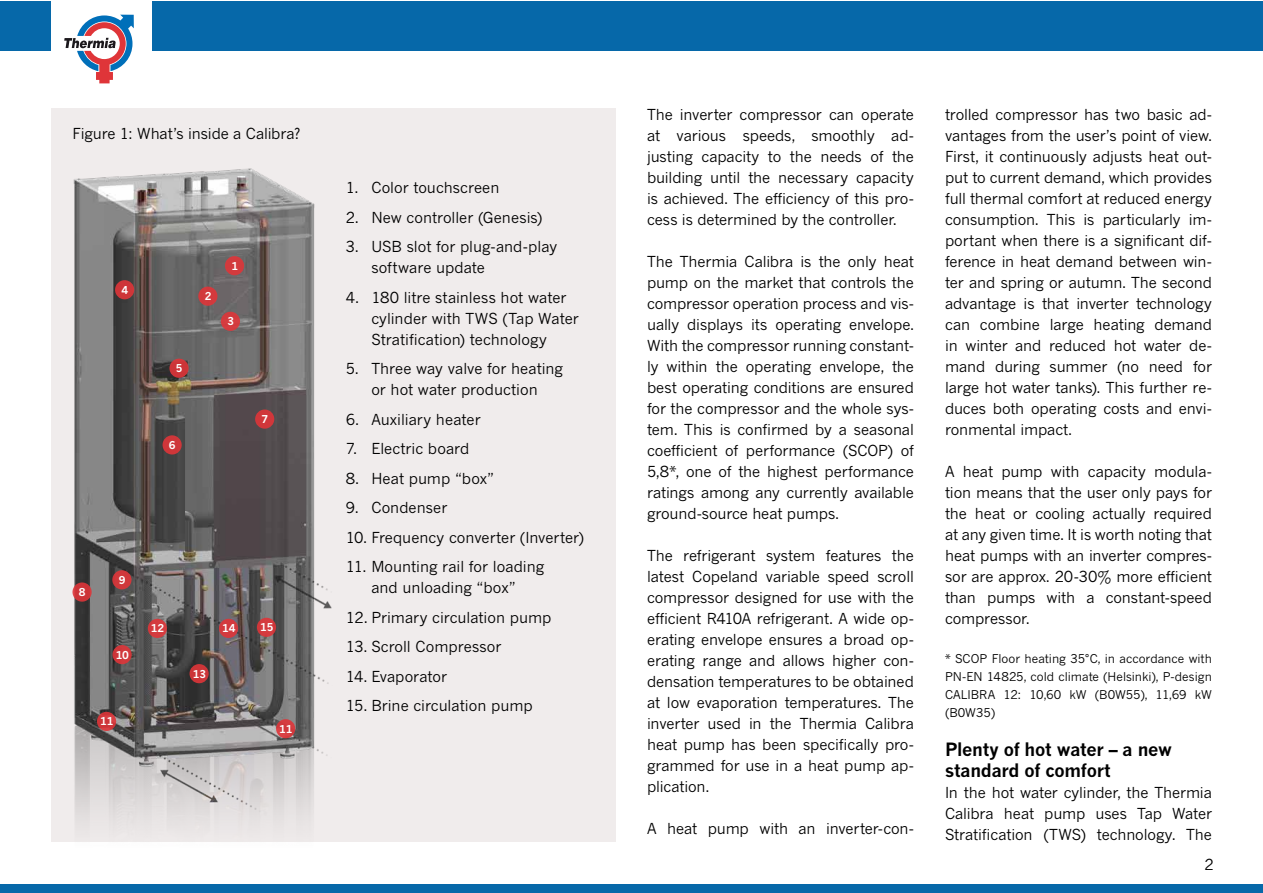
<style>
.page{position:relative;width:1263px;height:893px;background:#fff}
.page>*{position:absolute;margin:0;border:0;box-sizing:border-box;transform-origin:0 0}
.t1{font:700 18px/21px "News Gothic MT Pro";letter-spacing:-.015em;color:#000}
.t2{font:15px/21px "News Gothic MT Pro";letter-spacing:-.005em;color:#000;text-align:justify}
.t3{font:12px/18px "News Gothic MT Pro";color:#000;text-align:justify}
.t4{font:700 10.65px "News Gothic MT Pro";letter-spacing:-.01em;color:#fff}
</style>
<div class="page">
<div style="left:1px;top:1px;width:1262px;height:49px;background:#0668a9"></div>
<div style="left:51px;top:0;width:101px;height:101px;background:#fff"></div>
<svg style="left:64px;top:15px;width:70px;height:68px"></svg>
<div style="left:51px;top:108px;width:565px;height:734px;background:#f0ecec"></div>
<img style="left:73px;top:168px;width:259px;height:657px">
<div style="left:198px;top:287px;width:19px;height:19px;background:#d2393d;border-radius:50%"></div>
<div style="left:225px;top:256px;width:19px;height:19px;background:#d33a3d;border-radius:50%"></div>
<div style="left:221px;top:312px;width:19px;height:19px;background:#d33b3f;border-radius:50%"></div>
<div style="left:115px;top:280px;width:19px;height:19px;background:#ce3539;border-radius:50%"></div>
<svg style="left:169px;top:359px;width:20px;height:19px"></svg>
<svg style="left:162px;top:435px;width:20px;height:19px"></svg>
<svg style="left:255px;top:409px;width:19px;height:20px"></svg>
<svg style="left:97px;top:712px;width:19px;height:19px"></svg>
<div style="left:113px;top:645px;width:19px;height:19px;background:#d0383c;border-radius:50%"></div>
<div style="left:190px;top:664px;width:19px;height:19px;background:#cd3438;border-radius:50%"></div>
<div style="left:112px;top:570px;width:19px;height:19px;background:#d0383b;border-radius:50%"></div>
<svg style="left:148px;top:619px;width:19px;height:19px"></svg>
<svg style="left:72px;top:582px;width:20px;height:20px"></svg>
<div style="left:276px;top:719px;width:19px;height:19px;background:#d43c40;border-radius:50%"></div>
<div style="left:219px;top:619px;width:19px;height:19px;background:#d33a3f;border-radius:50%"></div>
<div style="left:1px;top:884px;width:1262px;height:9px;background:#0668a9"></div>
<div style="left:257px;top:618px;width:19px;height:19px;background:#d43c40;border-radius:50%"></div>
<p class="t2" style="left:72px;top:123px;width:229px">Figure 1: What’s inside a Calibra?</p>
<p class="t4" style="left:122px;top:283px;width:8px">4</p>
<p class="t4" style="left:176px;top:362px;width:8px">5</p>
<p class="t4" style="left:205px;top:290px;width:8px">2</p>
<p class="t4" style="left:231px;top:259px;width:8px">1</p>
<p class="t4" style="left:227px;top:315px;width:8px">3</p>
<p class="t4" style="left:169px;top:439px;width:8px">6</p>
<p class="t4" style="left:262px;top:413px;width:8px">7</p>
<p class="t4" style="left:79px;top:586px;width:8px">8</p>
<p class="t4" style="left:119px;top:573px;width:8px">9</p>
<p class="t4" style="left:116px;top:648px;width:15px">10</p>
<p class="t4" style="left:151px;top:622px;width:15px">12</p>
<p class="t4" style="left:100px;top:715px;width:15px">11</p>
<p class="t4" style="left:193px;top:667px;width:15px">13</p>
<p class="t4" style="left:222px;top:622px;width:15px">14</p>
<p class="t4" style="left:260px;top:621px;width:15px">15</p>
<p class="t4" style="left:279px;top:722px;width:15px">11</p>
<p class="t2" style="left:346px;top:177px;width:155px">1. Color touchscreen</p>
<p class="t2" style="left:346px;top:206px;width:198px">2. New controller (Genesis)</p>
<p class="t2" style="left:371px;top:236px;width:187px;text-indent:-26px">3. USB slot for plug-and-play software update</p>
<p class="t2" style="left:371px;top:286px;width:209px;text-align:left;text-indent:-26px">4. 180 litre stainless hot water cylinder with TWS (Tap Water<br>Stratification) technology</p>
<p class="t2" style="left:346px;top:358px;width:219px;text-align:center">5. Three way valve for heating or hot water production</p>
<p class="t2" style="left:346px;top:408px;width:136px">6. Auxiliary heater</p>
<p class="t2" style="left:346px;top:438px;width:125px">7. Electric board</p>
<p class="t2" style="left:346px;top:467px;width:150px">8. Heat pump “box”</p>
<p class="t2" style="left:346px;top:497px;width:103px">9. Condenser</p>
<p class="t2" style="left:346px;top:526px;width:240px">10. Frequency converter (Inverter)</p>
<p class="t2" style="left:346px;top:556px;width:200px;text-align:center">11. Mounting rail for loading and unloading “box”</p>
<p class="t2" style="left:346px;top:607px;width:207px">12. Primary circulation pump</p>
<p class="t2" style="left:346px;top:636px;width:157px">13. Scroll Compressor</p>
<p class="t2" style="left:346px;top:666px;width:103px">14. Evaporator</p>
<p class="t2" style="left:346px;top:695px;width:188px">15. Brine circulation pump</p>
<p class="t2" style="left:647px;top:104px;width:268px">The inverter compressor can operate at various speeds, smoothly ad&shy;justing capacity to the needs of the building until the necessary capacity is achieved. The efficiency of this pro&shy;cess is determined by the controller.</p>
<p class="t2" style="left:647px;top:251px;width:268px">The Thermia Calibra is the only heat pump on the market that controls the compressor operation process and vis&shy;ually displays its operating envelope.<br>With the compressor running constant&shy;ly within the operating envelope, the best operating conditions are ensured for the compressor and the whole sys&shy;tem. This is confirmed by a seasonal coefficient of performance (SCOP) of 5,8*, one of the highest performance ratings among any currently available ground-source heat pumps.</p>
<p class="t2" style="left:647px;top:545px;width:268px">The refrigerant system features the latest Copeland variable speed scroll compressor designed for use with the efficient R410A refrigerant. A wide op&shy;erating envelope ensures a broad op&shy;erating range and allows higher con&shy;densation temperatures to be obtained at low evaporation temperatures. The inverter used in the Thermia Calibra heat pump has been specifically pro&shy;grammed for use in a heat pump ap&shy;plication.</p>
<p class="t2" style="left:647px;top:818px;width:268px">A heat pump with an inverter-con-</p>
<p class="t2" style="left:945px;top:104px;width:268px">trolled compressor has two basic ad&shy;vantages from the user’s point of view.<br>First, it continuously adjusts heat out&shy;put to current demand, which provides full thermal comfort at reduced energy consumption. This is particularly im&shy;portant when there is a significant dif&shy;ference in heat demand between win&shy;ter and spring or autumn. The second advantage is that inverter technology can combine large heating demand in winter and reduced hot water de&shy;mand during summer (no need for large hot water tanks). This further re&shy;duces both operating costs and envi&shy;ronmental impact.</p>
<p class="t2" style="left:945px;top:461px;width:268px">A heat pump with capacity modula&shy;tion means that the user only pays for the heat or cooling actually required at any given time. It is worth noting that heat pumps with an inverter compres&shy;sor are approx. 20-30% more efficient than pumps with a constant-speed compressor.</p>
<p class="t3" style="left:945px;top:649px;width:268px">* SCOP Floor heating 35°C, in accordance with PN-EN 14825, cold climate (Helsinki), P-design CALIBRA 12: 10,60 kW (B0W55), 11,69 kW (B0W35)</p>
<p class="t1" style="left:945px;top:738px;width:228px">Plenty of hot water – a new standard of comfort</p>
<p class="t2" style="left:945px;top:782px;width:268px">In the hot water cylinder, the Thermia Calibra heat pump uses Tap Water Stratification (TWS) technology. The</p>
<p class="t2" style="left:1204px;top:854px;width:11px">2</p>
</div>
